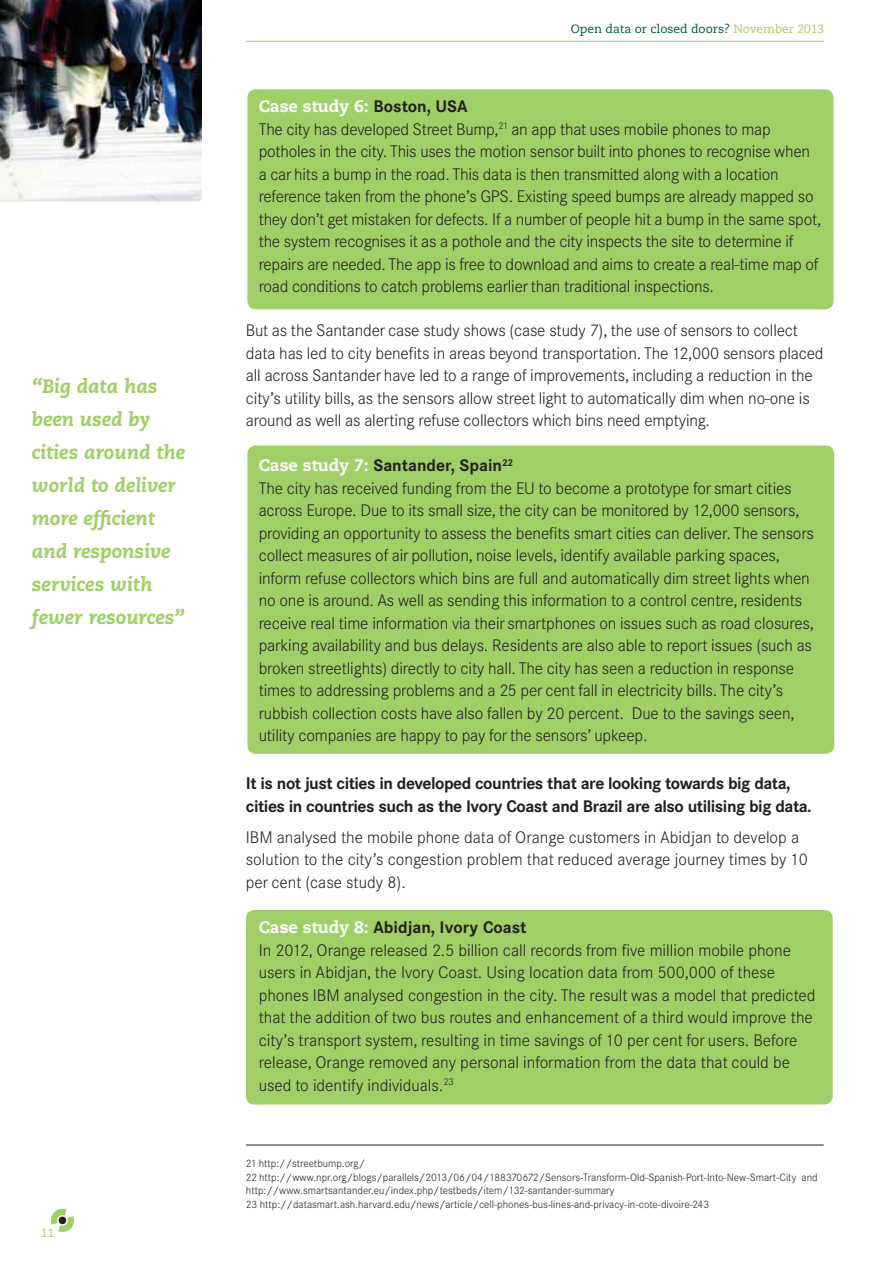
<style>
.page{position:relative;width:893px;height:1263px;background:#fff}
.page>*{position:absolute;margin:0;border:0;box-sizing:border-box;transform-origin:0 0}
.t1{font:italic 800 19.5px/33px "Caecilia LT Std";color:#a0cf67}
.t2{font:300 16.5px/22.5px "Corporate SBQ";letter-spacing:-.01em;color:#231f20}
.t3{font:700 16.5px/22.5px "Corporate SBQ";letter-spacing:-.03em;color:#231f20}
.t4{font:800 16.5px "Caecilia LT Std";color:#fff}
.t5{font:12px "Caecilia LT Std";color:#005836}
.t6{font:12px "Caecilia LT Std";color:#a0cf67}
.t7{font:300 10.5px/13.5px "Corporate SBQ";color:#231f20}
.s1{color:#a0cf67}
.s2{font-family:"Corporate SBQ";font-weight:700;color:#231f20}
.s3{font-family:"Caecilia LT Std";font-weight:800;color:#fff}
.s4{font-weight:700}
</style>
<div class="page">
<hr style="left:246px;top:41px;width:578px;height:1px;background:#a0cf67">
<svg style="left:50px;top:1208px;width:24px;height:24px"></svg>
<div style="left:247px;top:445px;width:587px;height:309px;background:#a0cf67;border-radius:9px"></div>
<div style="left:247px;top:89px;width:586px;height:220px;background:#a0cf67;border-radius:9px"></div>
<img style="left:0;top:0;width:202px;height:201px">
<div style="left:246px;top:910px;width:587px;height:194px;background:#a0cf67;border-radius:9px"></div>
<hr style="left:246px;top:1145px;width:578px;height:1px;background:#231f20">
<p class="t1" style="left:32px;top:370px;width:155px">“Big data has been used by cities around the world to deliver more efficient and responsive services with fewer resources”</p>
<p class="t6" style="left:41px;top:1226px;width:15px">11</p>
<p class="t5" style="left:571px;top:22px;width:255px">Open data or closed doors? <span class="s1">November 2013</span></p>
<p class="t4" style="left:259px;top:96px;width:210px">Case study 6: <span class="s2">Boston, USA</span></p>
<p class="t2" style="left:259px;top:118px;width:564px">The city has developed Street Bump,<sup>21</sup> an app that uses mobile phones to map potholes in the city. This uses the motion sensor built into phones to recognise when a car hits a bump in the road. This data is then transmitted along with a location reference taken from the phone’s GPS. Existing speed bumps are already mapped so they don’t get mistaken for defects. If a number of people hit a bump in the same spot, the system recognises it as a pothole and the city inspects the site to determine if repairs are needed. The app is free to download and aims to create a real-time map of road conditions to catch problems earlier than traditional inspections.</p>
<p class="t2" style="left:246px;top:319px;width:579px">But as the Santander case study shows (case study 7), the use of sensors to collect data has led to city benefits in areas beyond transportation. The 12,000 sensors placed all across Santander have led to a range of improvements, including a reduction in the city’s utility bills, as the sensors allow street light to automatically dim when no-one is around as well as alerting refuse collectors which bins need emptying.</p>
<p class="t2" style="left:259px;top:454px;width:557px"><span class="s3">Case study 7:</span> <span class="s4">Santander, Spain</span><sup>22<br></sup>The city has received funding from the EU to become a prototype for smart cities across Europe. Due to its small size, the city can be monitored by 12,000 sensors, providing an opportunity to assess the benefits smart cities can deliver. The sensors collect measures of air pollution, noise levels, identify available parking spaces, inform refuse collectors which bins are full and automatically dim street lights when no one is around. As well as sending this information to a control centre, residents receive real time information via their smartphones on issues such as road closures, parking availability and bus delays. Residents are also able to report issues (such as broken streetlights) directly to city hall. The city has seen a reduction in response times to addressing problems and a 25 per cent fall in electricity bills. The city’s rubbish collection costs have also fallen by 20 percent. Due to the savings seen, utility companies are happy to pay for the sensors’ upkeep.</p>
<p class="t3" style="left:246px;top:773px;width:567px">It is not just cities in developed countries that are looking towards big data, cities in countries such as the Ivory Coast and Brazil are also utilising big data.</p>
<p class="t2" style="left:246px;top:826px;width:563px">IBM analysed the mobile phone data of Orange customers in Abidjan to develop a solution to the city’s congestion problem that reduced average journey times by 10 per cent (case study 8).</p>
<p class="t2" style="left:259px;top:916px;width:558px"><span class="s3">Case study 8:</span> <span class="s4">Abidjan, Ivory Coast<br></span>In 2012, Orange released 2.5 billion call records from five million mobile phone users in Abidjan, the Ivory Coast. Using location data from 500,000 of these phones IBM analysed congestion in the city. The result was a model that predicted that the addition of two bus routes and enhancement of a third would improve the city’s transport system, resulting in time savings of 10 per cent for users. Before release, Orange removed any personal information from the data that could be used to identify individuals.<sup>23</sup></p>
<p class="t7" style="left:246px;top:1157px;width:573px">21 http://streetbump.org/<br>22 http://www.npr.org/blogs/parallels/2013/06/04/188370672/Sensors-Transform-Old-Spanish-Port-Into-New-Smart-City and http://www.smartsantander.eu/index.php/testbeds/item/132-santander-summary<br>23 http://datasmart.ash.harvard.edu/news/article/cell-phones-bus-lines-and-privacy-in-cote-divoire-243</p>
</div>
